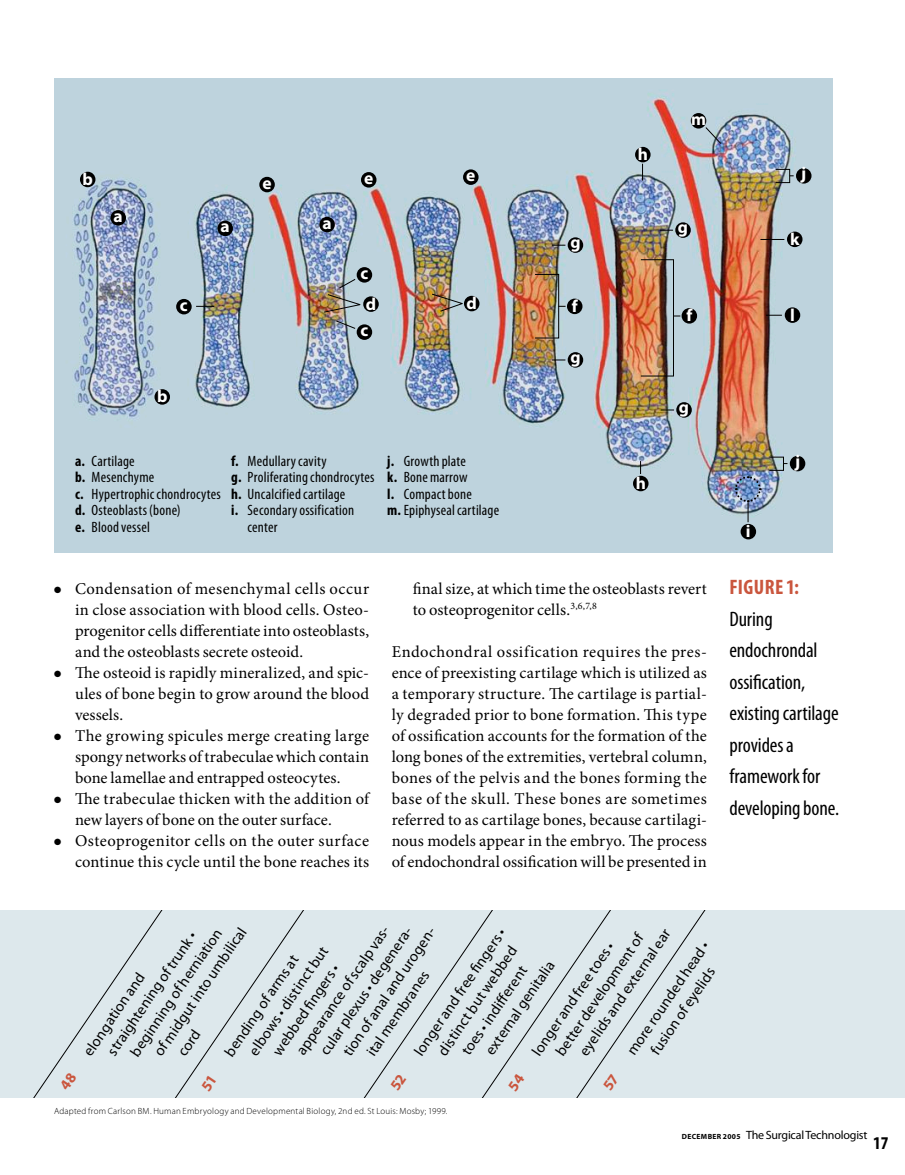
<style>
.page{position:relative;width:905px;height:1175px;background:#fff}
.page>*{position:absolute;margin:0;border:0;box-sizing:border-box;transform-origin:0 0}
.t1{font:condensed 21px/31.5px "Myriad Pro";letter-spacing:-.005em;color:#000}
.t2{font:700 condensed 21px "Myriad Pro";letter-spacing:.02em;color:#ca563e}
.t3{font:700 condensed 18px "Myriad Pro";color:#000}
.t4{font:700 17.4px "Myriad Pro";color:#fff}
.t5{font:16.5px/21px "Minion Pro";letter-spacing:.005em;color:#000;text-align:justify}
.t6{font:15px/19.5px "Myriad Pro";color:#000;text-align:center}
.t7{font:condensed 15px/16.5px "Myriad Pro";letter-spacing:.015em;color:#000}
.t8{font:12px "Myriad Pro";letter-spacing:-.015em;color:#000}
.t9{font:300 9px "Myriad Pro";letter-spacing:.025em;color:#000}
.s1{font-weight:700}
.s2{font-weight:700;font-size:7.5px}
</style>
<div class="page">
<img style="left:54px;top:78px;width:778px;height:474px">
<div style="left:0;top:909px;width:904px;height:189px;background:#dde8ec"></div>
<div style="left:567px;top:237px;width:16px;height:16px;background:#000;border-radius:50%"></div>
<div style="left:110px;top:210px;width:16px;height:15px;background:#000;border-radius:50%"></div>
<div style="left:176px;top:299px;width:16px;height:15px;background:#000;border-radius:50%"></div>
<div style="left:259px;top:177px;width:16px;height:15px;background:#000;border-radius:50%"></div>
<div style="left:690px;top:113px;width:16px;height:16px;background:#000;border-radius:50%"></div>
<div style="left:80px;top:172px;width:15px;height:15px;background:#000;border-radius:50%"></div>
<div style="left:363px;top:296px;width:16px;height:16px;background:#000;border-radius:50%"></div>
<div style="left:567px;top:298px;width:15px;height:16px;background:#000;border-radius:50%"></div>
<div style="left:635px;top:147px;width:15px;height:15px;background:#000;border-radius:50%"></div>
<div style="left:740px;top:524px;width:16px;height:15px;background:#000;border-radius:50%"></div>
<div style="left:787px;top:231px;width:15px;height:16px;background:#000;border-radius:50%"></div>
<div style="left:784px;top:307px;width:16px;height:16px;background:#000;border-radius:50%"></div>
<div style="left:796px;top:168px;width:15px;height:15px;background:#000;border-radius:50%"></div>
<div style="left:217px;top:220px;width:16px;height:16px;background:#000;border-radius:50%"></div>
<svg style="left:196px;top:306px;width:18px;height:1px"></svg>
<div style="left:319px;top:217px;width:16px;height:15px;background:#000;border-radius:50%"></div>
<div style="left:356px;top:267px;width:16px;height:15px;background:#000;border-radius:50%"></div>
<div style="left:154px;top:389px;width:16px;height:16px;background:#000;border-radius:50%"></div>
<div style="left:356px;top:324px;width:16px;height:16px;background:#000;border-radius:50%"></div>
<svg style="left:335px;top:320px;width:21px;height:9px"></svg>
<div style="left:464px;top:296px;width:15px;height:15px;background:#000;border-radius:50%"></div>
<div style="left:361px;top:172px;width:15px;height:16px;background:#000;border-radius:50%"></div>
<div style="left:463px;top:169px;width:15px;height:16px;background:#000;border-radius:50%"></div>
<svg style="left:552px;top:245px;width:13px;height:1px"></svg>
<div style="left:534px;top:274px;width:25px;height:64px;border:1px solid #000"></div>
<div style="left:567px;top:352px;width:16px;height:16px;background:#000;border-radius:50%"></div>
<svg style="left:552px;top:359px;width:13px;height:1px"></svg>
<div style="left:675px;top:222px;width:15px;height:16px;background:#000;border-radius:50%"></div>
<svg style="left:659px;top:230px;width:14px;height:1px"></svg>
<div style="left:676px;top:402px;width:15px;height:15px;background:#000;border-radius:50%"></div>
<svg style="left:660px;top:409px;width:14px;height:1px"></svg>
<div style="left:681px;top:308px;width:16px;height:15px;background:#000;border-radius:50%"></div>
<div style="left:640px;top:259px;width:34px;height:117px;border:1px solid #000"></div>
<svg style="left:642px;top:164px;width:1px;height:16px"></svg>
<div style="left:633px;top:476px;width:15px;height:15px;background:#000;border-radius:50%"></div>
<svg style="left:640px;top:461px;width:1px;height:13px"></svg>
<svg style="left:704px;top:126px;width:17px;height:18px"></svg>
<div style="left:775px;top:169px;width:15px;height:14px;border:1px solid #000"></div>
<svg style="left:760px;top:239px;width:24px;height:1px"></svg>
<svg style="left:766px;top:315px;width:16px;height:1px"></svg>
<div style="left:789px;top:456px;width:16px;height:15px;background:#000;border-radius:50%"></div>
<div style="left:769px;top:457px;width:14px;height:14px;border:1px solid #000"></div>
<svg style="left:733px;top:475px;width:28px;height:47px"></svg>
<svg style="left:323px;top:278px;width:40px;height:35px"></svg>
<svg style="left:431px;top:293px;width:33px;height:19px"></svg>
<svg style="left:30px;top:909px;width:135px;height:189px"></svg>
<svg style="left:171px;top:909px;width:135px;height:189px"></svg>
<svg style="left:360px;top:909px;width:348px;height:189px"></svg>
<p class="t4" style="left:82px;top:168px;width:12px">b</p>
<p class="t4" style="left:114px;top:205px;width:11px">a</p>
<p class="t4" style="left:180px;top:293px;width:9px">c</p>
<p class="t4" style="left:157px;top:385px;width:12px">b</p>
<p class="t4" style="left:262px;top:171px;width:11px">e</p>
<p class="t4" style="left:220px;top:215px;width:11px">a</p>
<p class="t4" style="left:322px;top:211px;width:11px">a</p>
<p class="t4" style="left:364px;top:167px;width:11px">e</p>
<p class="t4" style="left:466px;top:164px;width:11px">e</p>
<p class="t4" style="left:360px;top:262px;width:9px">c</p>
<p class="t4" style="left:570px;top:231px;width:12px">g</p>
<p class="t4" style="left:466px;top:292px;width:12px">d</p>
<p class="t4" style="left:366px;top:292px;width:12px">d</p>
<p class="t4" style="left:571px;top:295px;width:7px">f</p>
<p class="t4" style="left:360px;top:319px;width:9px">c</p>
<p class="t4" style="left:570px;top:346px;width:12px">g</p>
<p class="t7" style="left:75px;top:452px;width:147px"><span class="s1">a.</span> Cartilage<br><span class="s1">b.</span> Mesenchyme<br><span class="s1">c.</span> Hypertrophic chondrocytes <span class="s1">d.</span> Osteoblasts (bone)<br><span class="s1">e.</span> Blood vessel</p>
<p class="t7" style="left:231px;top:452px;width:97px"><span class="s1">f.</span> Medullary cavity</p>
<p class="t7" style="left:231px;top:469px;width:145px"><span class="s1">g.</span> Proliferating chondrocytes</p>
<p class="t7" style="left:231px;top:485px;width:116px"><span class="s1">h.</span> Uncalcified cartilage</p>
<p class="t7" style="left:231px;top:502px;width:124px"><span class="s1">i.</span> Secondary ossification</p>
<p class="t7" style="left:248px;top:518px;width:31px">center</p>
<p class="t7" style="left:387px;top:452px;width:113px"><span class="s1">j.</span> Growth plate<br><span class="s1">k.</span> Bone marrow<br><span class="s1">l.</span> Compact bone<br><span class="s1">m.</span> Epiphyseal cartilage</p>
<p class="t4" style="left:637px;top:143px;width:12px">h</p>
<p class="t4" style="left:691px;top:108px;width:16px">m</p>
<p class="t4" style="left:678px;top:216px;width:12px">g</p>
<p class="t4" style="left:686px;top:304px;width:7px">f</p>
<p class="t4" style="left:635px;top:472px;width:12px">h</p>
<p class="t4" style="left:679px;top:396px;width:12px">g</p>
<p class="t5" style="left:75px;top:578px;width:296px;text-indent:-21px">● Condensation of mesenchymal cells occur in close association with blood cells. Osteo&shy;progenitor cells differentiate into osteoblasts, and the osteoblasts secrete osteoid.</p>
<p class="t5" style="left:75px;top:662px;width:296px;text-indent:-21px">● The osteoid is rapidly mineralized, and spic&shy;ules of bone begin to grow around the blood vessels.</p>
<p class="t5" style="left:75px;top:725px;width:296px;text-indent:-21px">● The growing spicules merge creating large spongy networks of trabeculae which contain bone lamellae and entrapped osteocytes.</p>
<p class="t5" style="left:75px;top:788px;width:295px;text-indent:-21px">● The trabeculae thicken with the addition of new layers of bone on the outer surface.</p>
<p class="t5" style="left:54px;top:830px;width:316px;text-align:right">● Osteoprogenitor cells on the outer surface continue this cycle until the bone reaches its</p>
<p class="t5" style="left:413px;top:578px;width:295px">final size, at which time the osteoblasts revert to osteoprogenitor cells.<sup>3,6,7,8</sup></p>
<p class="t5" style="left:392px;top:641px;width:317px">Endochondral ossification requires the pres&shy;ence of preexisting cartilage which is utilized as a temporary structure. The cartilage is partial&shy;ly degraded prior to bone formation. This type of ossification accounts for the formation of the long bones of the extremities, vertebral column, bones of the pelvis and the bones forming the base of the skull. These bones are sometimes referred to as cartilage bones, because cartilagi&shy;nous models appear in the embryo. The process of endochondral ossification will be presented in</p>
<p class="t4" style="left:801px;top:162px;width:7px">j</p>
<p class="t4" style="left:790px;top:228px;width:11px">k</p>
<p class="t4" style="left:790px;top:303px;width:6px">l</p>
<p class="t4" style="left:746px;top:520px;width:6px">i</p>
<p class="t4" style="left:795px;top:449px;width:7px">j</p>
<p class="t2" style="left:729px;top:574px;width:71px">Figure 1:</p>
<p class="t1" style="left:729px;top:603px;width:111px">During endochrondal ossification, existing cartilage provides a framework for developing bone.</p>
<p class="t6" style="left:149px;top:1049px;width:154px;rotate:-56deg">of midgut into umbilical</p>
<p class="t6" style="left:292px;top:1048px;width:158px;rotate:-56deg">appearance of scalp vas-</p>
<p class="t6" style="left:315px;top:1048px;width:156px;rotate:-56deg">cular plexus • degenera-</p>
<p class="t6" style="left:575px;top:1048px;width:151px;rotate:-56deg">eyelids and external ear</p>
<p class="t6" style="left:338px;top:1049px;width:157px;rotate:-56deg">tion of anal and urogen-</p>
<p class="t6" style="left:126px;top:1049px;width:153px;rotate:-56deg">beginning of herniation</p>
<p class="t6" style="left:409px;top:1048px;width:152px;rotate:-56deg">longer and free fi ngers •</p>
<p class="t6" style="left:551px;top:1048px;width:146px;rotate:-56deg">better development of</p>
<p class="t6" style="left:103px;top:1048px;width:147px;rotate:-56deg">straightening of trunk •</p>
<p class="t6" style="left:622px;top:1048px;width:135px;rotate:-56deg">more rounded head • fusion of eyelids</p>
<p class="t6" style="left:527px;top:1048px;width:136px;rotate:-56deg">longer and free toes •</p>
<p class="t6" style="left:433px;top:1048px;width:130px;rotate:-56deg">distinct but webbed</p>
<p class="t6" style="left:244px;top:1048px;width:130px;rotate:-56deg">elbows • distinct but</p>
<p class="t6" style="left:220px;top:1049px;width:120px;rotate:-56deg">bending of arms at</p>
<p class="t6" style="left:480px;top:1048px;width:112px;rotate:-56deg">external genitalia</p>
<p class="t6" style="left:457px;top:1048px;width:106px;rotate:-56deg">toes • indiff erent</p>
<p class="t6" style="left:268px;top:1048px;width:108px;rotate:-56deg">webbed fi ngers •</p>
<p class="t6" style="left:362px;top:1048px;width:101px;rotate:-56deg">ital membranes</p>
<p class="t6" style="left:79px;top:1048px;width:99px;rotate:-56deg">elongation and</p>
<p class="t6" style="left:173px;top:1048px;width:30px;rotate:-56deg">cord</p>
<p class="t9" style="left:54px;top:1105px;width:395px">Adapted from Carlson BM. Human Embryology and Developmental Biology, 2nd ed. St Louis: Mosby; 1999.</p>
<p class="t8" style="left:682px;top:1127px;width:187px"><span class="s2">DECEMBER 2005</span> The Surgical Technologist</p>
<p class="t3" style="left:873px;top:1132px;width:17px">17</p>
</div>
